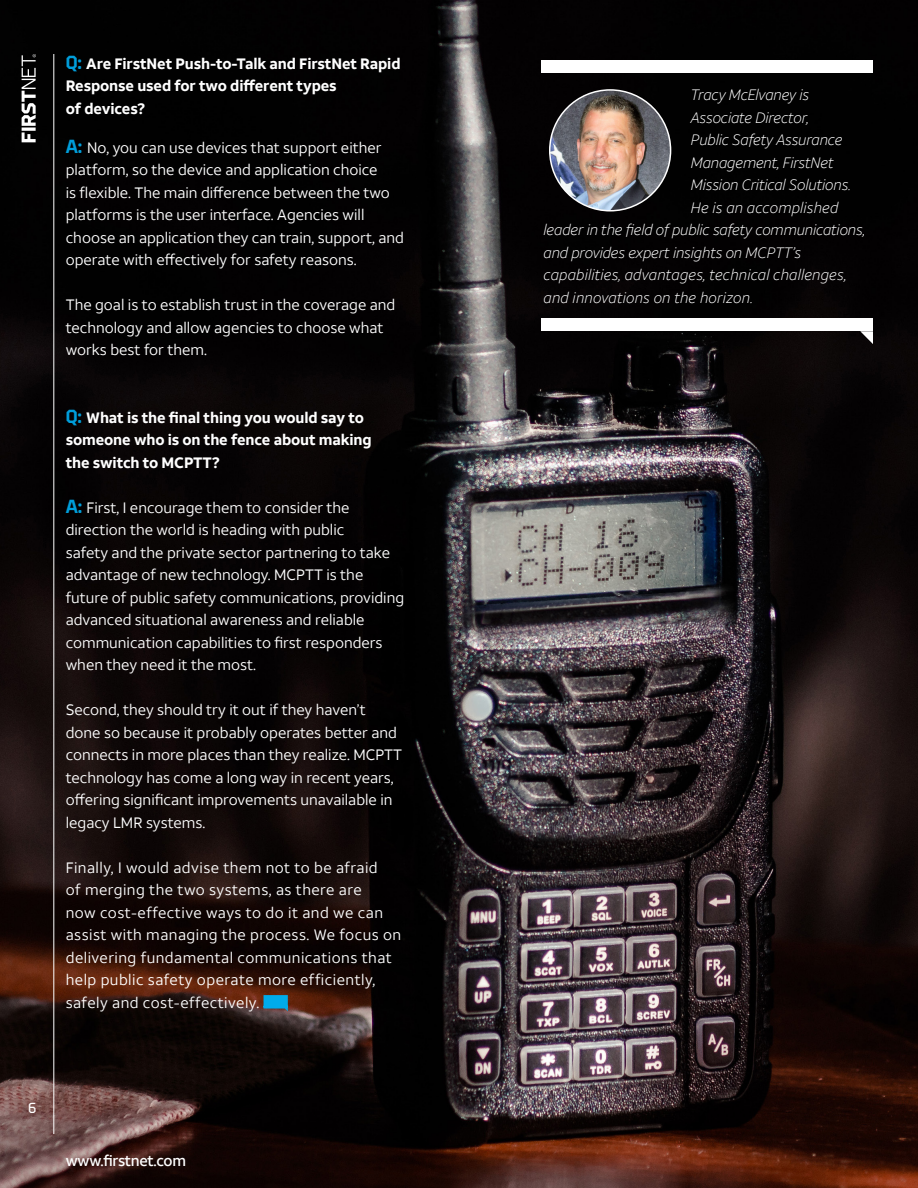
<style>
.page{position:relative;width:918px;height:1188px;background:#fff}
.page>*{position:absolute;margin:0;border:0;box-sizing:border-box;transform-origin:0 0}
.t1{font:15px/22.5px "ATT Aleck Sans";color:#fff}
.t2{font:15px/22.5px "ATT Aleck Sans";letter-spacing:.03em;color:#fff}
.t3{font:italic 300 15px "ATT Aleck Sans";letter-spacing:-.01em;color:#fff}
.t4{font:700 15px/22.5px "ATT Aleck Sans";letter-spacing:-.01em;color:#fff}
.t5{font:italic 300 15px "ATT Aleck Sans";letter-spacing:.01em;color:#fff}
.t6{font:500 15px "ATT Aleck Sans";letter-spacing:-.02em;color:#fff}
.t7{font:15px "Brooklyn";color:#fff}
.s1{font-family:"Brooklyn";font-size:19.5px;color:#009edb}
.s2{font-family:"Brooklyn";font-weight:700;font-size:19.5px;color:#009edb}
</style>
<div class="page">
<img style="left:0;top:0;width:918px;height:1188px">
<div style="left:542px;top:318px;width:331px;height:13px;background:#fff"></div>
<svg style="left:860px;top:331px;width:13px;height:13px"></svg>
<div style="left:542px;top:60px;width:331px;height:13px;background:#fff"></div>
<img style="left:550px;top:90px;width:121px;height:121px;border-radius:60px">
<div style="left:549px;top:89px;width:122px;height:123px;border:2px solid #fff;border-radius:50%"></div>
<svg style="left:264px;top:995px;width:24px;height:16px"></svg>
<svg style="left:22px;top:54px;width:14px;height:88px"></svg>
<hr style="left:54px;top:54px;width:1px;height:1080px;background:#fff">
<p class="t4" style="left:66px;top:52px;width:336px"><span class="s1">Q:</span> Are FirstNet Push-to-Talk and FirstNet Rapid<br>Response used for two different types</p>
<p class="t4" style="left:66px;top:97px;width:81px">of devices?</p>
<p class="t1" style="left:66px;top:136px;width:340px"><span class="s2">A:</span> No, you can use devices that support either platform, so the device and application choice<br>is flexible. The main difference between the two platforms is the user interface. Agencies will choose an application they can train, support, and operate with effectively for safety reasons.</p>
<p class="t1" style="left:66px;top:294px;width:331px">The goal is to establish trust in the coverage and technology and allow agencies to choose what works best for them.</p>
<p class="t4" style="left:66px;top:406px;width:308px"><span class="s1">Q:</span> What is the final thing you would say to someone who is on the fence about making</p>
<p class="t4" style="left:66px;top:451px;width:155px">the switch to MCPTT?</p>
<p class="t1" style="left:66px;top:496px;width:340px"><span class="s2">A:</span> First, I encourage them to consider the direction the world is heading with public<br>safety and the private sector partnering to take advantage of new technology. MCPTT is the future of public safety communications, providing advanced situational awareness and reliable communication capabilities to first responders when they need it the most.</p>
<p class="t1" style="left:66px;top:699px;width:338px">Second, they should try it out if they haven’t done so because it probably operates better and connects in more places than they realize. MCPTT technology has come a long way in recent years, offering significant improvements unavailable in legacy LMR systems.</p>
<p class="t2" style="left:66px;top:856px;width:337px">Finally, I would advise them not to be afraid<br>of merging the two systems, as there are<br>now cost-effective ways to do it and we can assist with managing the process. We focus on delivering fundamental communications that help public safety operate more efficiently, safely and cost-effectively.</p>
<p class="t7" style="left:28px;top:1100px;width:10px">6</p>
<p class="t6" style="left:66px;top:1151px;width:122px">www.firstnet.com</p>
<p class="t3" style="left:691px;top:86px;width:120px">Tracy McElvaney is</p>
<p class="t3" style="left:691px;top:108px;width:119px">Associate Director,</p>
<p class="t3" style="left:691px;top:131px;width:153px">Public Safety Assurance</p>
<p class="t3" style="left:691px;top:153px;width:144px">Management, FirstNet</p>
<p class="t3" style="left:691px;top:176px;width:161px">Mission Critical Solutions.</p>
<p class="t5" style="left:691px;top:198px;width:149px">He is an accomplished</p>
<p class="t3" style="left:544px;top:221px;width:323px">leader in the field of public safety communications,</p>
<p class="t3" style="left:544px;top:243px;width:259px">and provides expert insights on MCPTT’s</p>
<p class="t5" style="left:544px;top:266px;width:304px">capabilities, advantages, technical challenges,</p>
<p class="t5" style="left:544px;top:288px;width:211px">and innovations on the horizon.</p>
</div>
